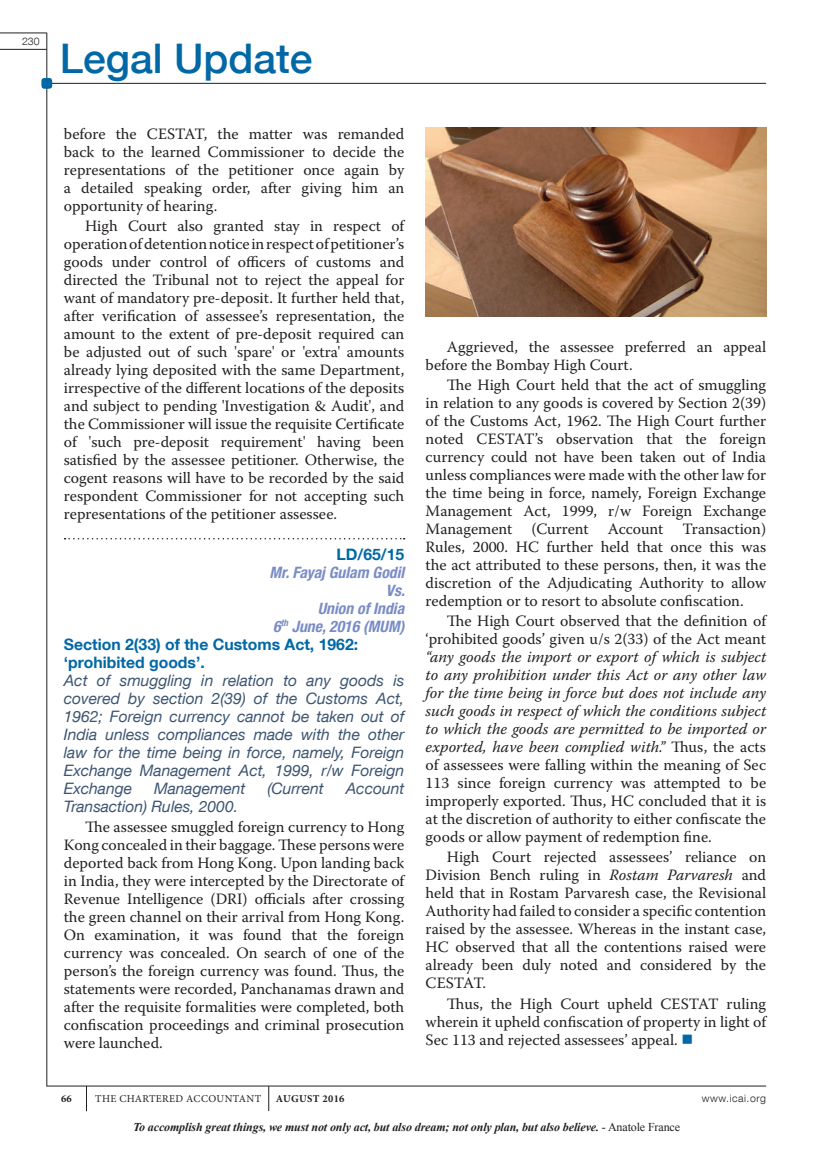
<style>
.page{position:relative;width:830px;height:1161px;background:#fff}
.page>*{position:absolute;margin:0;border:0;box-sizing:border-box;transform-origin:0 0}
.t1{font:500 40.8px "Helvetica Neue LT Com";color:#0068a5}
.t2{font:15.75px/18px "Warnock Pro";color:#231f20;text-align:justify}
.t3{font:italic 15.75px/18px "Warnock Pro";color:#231f20;text-align:justify}
.t4{font:italic 15.75px/18px "Helvetica Neue LT Com";letter-spacing:-.005em;color:#3d5572;text-align:justify}
.t5{font:700 15.75px "Helvetica Neue LT Com";color:#0068a5}
.t6{font:italic 700 condensed 15.75px "Helvetica Neue LT Com";color:#7a8cc6}
.t7{font:italic 700 12px "Times New Roman";letter-spacing:-.01em;color:#231f20}
.t8{font:10.5px "Minion Pro";letter-spacing:.035em;color:#231f20}
.t9{font:300 10.5px "Helvetica Neue LT Com";letter-spacing:.05em;color:#231f20}
.t10{font:700 10.5px "Minion Pro";letter-spacing:.035em;color:#231f20}
.s1{font-style:normal}
.s2{font-style:italic}
.s3{color:#0068a5}
.s4{font-weight:400;font-style:normal}
</style>
<div class="page">
<hr style="left:0;top:33px;width:47px;height:1px;background:#231f20">
<hr style="left:47px;top:33px;width:1px;height:1053px;background:#231f20">
<hr style="left:0;top:49px;width:47px;height:1px;background:#231f20">
<hr style="left:47px;top:83px;width:718px;height:1px;background:#231f20">
<div style="left:41px;top:78px;width:11px;height:11px;background:#0068a5;border-radius:3px"></div>
<hr style="left:47px;top:1086px;width:718px;height:1px;background:#231f20">
<svg style="left:268px;top:1086px;width:1px;height:25px"></svg>
<svg style="left:86px;top:1087px;width:1px;height:24px"></svg>
<svg style="left:65px;top:538px;width:339px;height:1px"></svg>
<img style="left:425px;top:128px;width:340px;height:188px">
<p class="t9" style="left:22px;top:35px;width:19px">230</p>
<h1 class="t1" style="left:60px;top:34px;width:254px">Legal Update</h1>
<p class="t2" style="left:64px;top:125px;width:342px">before the CESTAT, the matter was remanded back to the learned Commissioner to decide the representations of the petitioner once again by a detailed speaking order, after giving him an opportunity of hearing.</p>
<p class="t2" style="left:64px;top:217px;width:342px;text-indent:21px">High Court also granted stay in respect of operation of detention notice in respect of petitioner’s goods under control of officers of customs and directed the Tribunal not to reject the appeal for want of mandatory pre-deposit. It further held that, after verification of assessee’s representation, the amount to the extent of pre-deposit required can be adjusted out of such 'spare' or 'extra' amounts already lying deposited with the same Department, irrespective of the different locations of the deposits and subject to pending 'Investigation &amp; Audit', and the Commissioner will issue the requisite Certificate of 'such pre-deposit requirement' having been satisfied by the assessee petitioner. Otherwise, the cogent reasons will have to be recorded by the said respondent Commissioner for not accepting such representations of the petitioner assessee.</p>
<p class="t5" style="left:336px;top:544px;width:69px">LD/65/15</p>
<p class="t6" style="left:269px;top:562px;width:136px">Mr. Fayaj Gulam Godil</p>
<p class="t6" style="left:386px;top:580px;width:20px">Vs.</p>
<p class="t6" style="left:317px;top:598px;width:88px">Union of India</p>
<p class="t6" style="left:273px;top:616px;width:133px">6<sup>th</sup> June, 2016 (MUM)</p>
<p class="t5" style="left:64px;top:634px;width:296px">Section 2(33) of the Customs Act, 1962:</p>
<p class="t5" style="left:64px;top:652px;width:142px">‘prohibited goods’.</p>
<p class="t4" style="left:64px;top:671px;width:342px">Act of smuggling in relation to any goods is covered by section 2(39) of the Customs Act, 1962; Foreign currency cannot be taken out of India unless compliances made with the other law for the time being in force, namely, Foreign Exchange Management Act, 1999, r/w Foreign Exchange</p>
<p class="t4" style="left:154px;top:779px;width:93px">Management</p>
<p class="t4" style="left:267px;top:779px;width:58px">(Current</p>
<p class="t4" style="left:345px;top:779px;width:60px">Account</p>
<p class="t4" style="left:64px;top:797px;width:176px">Transaction) Rules, 2000.</p>
<p class="t2" style="left:64px;top:817px;width:342px;text-indent:21px">The assessee smuggled foreign currency to Hong Kong concealed in their baggage. These persons were deported back from Hong Kong. Upon landing back in India, they were intercepted by the Directorate of Revenue Intelligence (DRI) officials after crossing the green channel on their arrival from Hong Kong.<br>On examination, it was found that the foreign currency was concealed. On search of one of the person’s the foreign currency was found. Thus, the statements were recorded, Panchanamas drawn and after the requisite formalities were completed, both confiscation proceedings and criminal prosecution were launched.</p>
<p class="t2" style="left:425px;top:337px;width:342px;text-indent:21px">Aggrieved, the assessee preferred an appeal before the Bombay High Court.</p>
<p class="t2" style="left:425px;top:375px;width:342px;text-indent:21px">The High Court held that the act of smuggling in relation to any goods is covered by Section 2(39) of the Customs Act, 1962. The High Court further noted CESTAT’s observation that the foreign currency could not have been taken out of India unless compliances were made with the other law for the time being in force, namely, Foreign Exchange Management Act, 1999, r/w Foreign Exchange Management (Current Account Transaction)<br>Rules, 2000. HC further held that once this was the act attributed to these persons, then, it was the discretion of the Adjudicating Authority to allow redemption or to resort to absolute confiscation.</p>
<p class="t2" style="left:425px;top:612px;width:342px;text-align:right">The High Court observed that the definition of ‘prohibited goods’ given u/s 2(33) of the Act meant</p>
<p class="t3" style="left:425px;top:648px;width:342px">“any goods the import or export of which is subject to any prohibition under this Act or any other law for the time being in force but does not include any such goods in respect of which the conditions subject to which the goods are permitted to be imported or exported, have been complied with.” <span class="s1">Thus, the acts of assessees were falling within the meaning of Sec 113 since foreign currency was attempted to be improperly exported. Thus, HC concluded that it is at the discretion of authority to either confiscate the goods or allow payment of redemption fine.</span></p>
<p class="t2" style="left:425px;top:848px;width:342px;text-indent:21px">High Court rejected assessees’ reliance on Division Bench ruling in <span class="s2">Rostam Parvaresh</span> and held that in Rostam Parvaresh case, the Revisional Authority had failed to consider a specific contention raised by the assessee. Whereas in the instant case, HC observed that all the contentions raised were already been duly noted and considered by the CESTAT.</p>
<p class="t2" style="left:425px;top:994px;width:342px;text-indent:21px">Thus, the High Court upheld CESTAT ruling wherein it upheld confiscation of property in light of Sec 113 and rejected assessees’ appeal. <span class="s3">■</span></p>
<p class="t10" style="left:61px;top:1091px;width:12px">66</p>
<p class="t8" style="left:95px;top:1092px;width:167px">THE CHARTERED ACCOUNTANT</p>
<p class="t10" style="left:276px;top:1091px;width:70px">AUGUST 2016</p>
<p class="t9" style="left:701px;top:1092px;width:66px">www.icai.org</p>
<p class="t7" style="left:133px;top:1119px;width:548px">To accomplish great things, we must not only act, but also dream; not only plan, but also believe. <span class="s4">- Anatole France</span></p>
</div>
